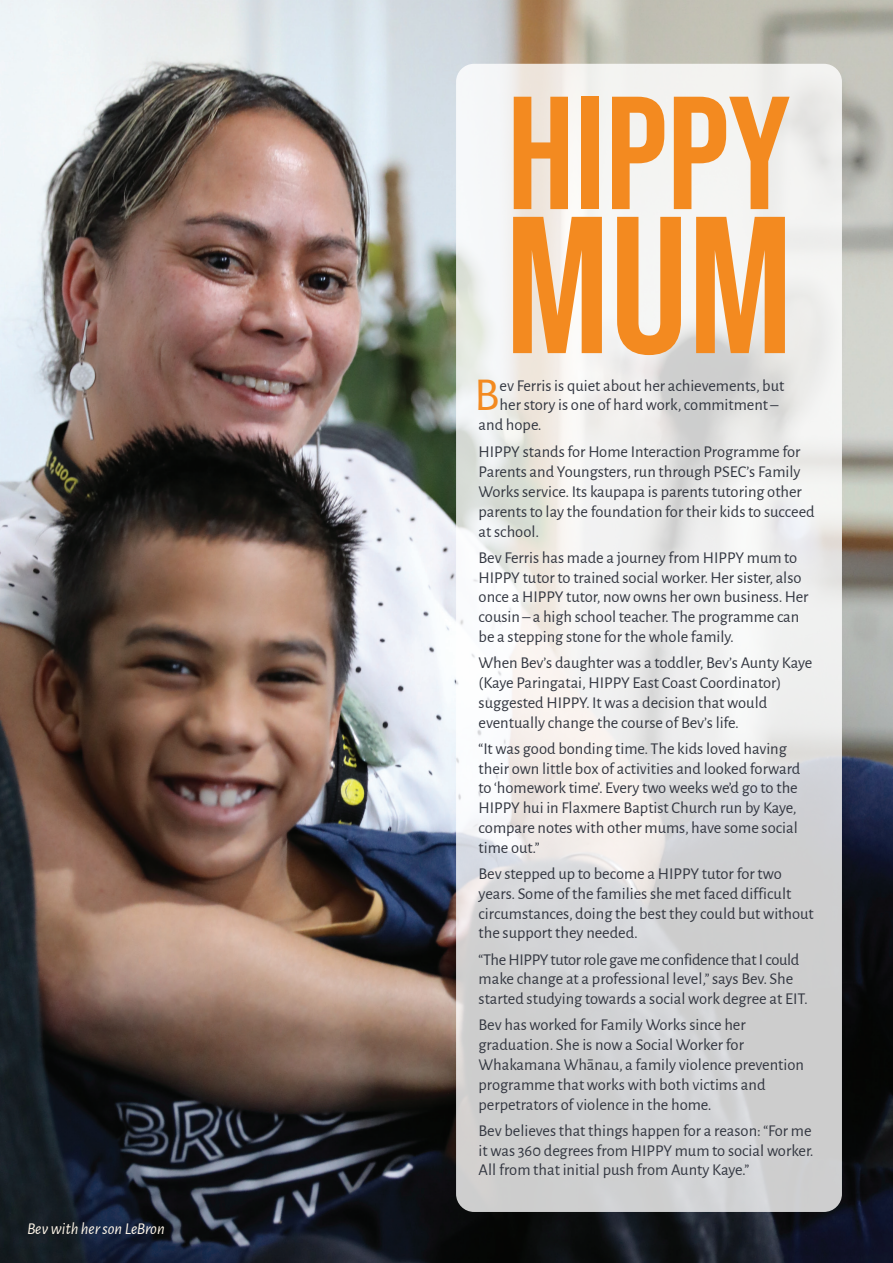
<style>
.page{position:relative;width:893px;height:1263px;background:#fff}
.page>*{position:absolute;margin:0;border:0;box-sizing:border-box;transform-origin:0 0}
.Special_Headline{font:700 194.7px "Bebas Neue Pro";color:#f38a20}
.Special_Headline-2{font:700 160.5px "Bebas Neue Pro";color:#f38a20}
.Body_Text_-_Drop_Cap{font:47.4px "Alegreya Sans";color:#f38a20}
.Body_Text{font:16.5px/19.8px "Alegreya Sans";color:#323640}
.Body_Text_-_Drop_Cap-2{font:16.5px "Alegreya Sans";color:#323640}
.t1{font:italic 16.5px "Alegreya Sans";color:#fef5e7}
</style>
<div class="page">
<img style="left:0;top:0;width:893px;height:1263px">
<svg style="left:456px;top:64px;width:386px;height:1148px"></svg>
<p class="t1" style="left:27px;top:1218px;width:139px">Bev with her son LeBron</p>
<p class="Special_Headline-2" style="left:507px;top:62px;width:285px">HIPPY</p>
<p class="Special_Headline" style="left:505px;top:174px;width:289px">MUM</p>
<p class="Body_Text_-_Drop_Cap" style="left:474px;top:363px;width:27px">B</p>
<p class="Body_Text_-_Drop_Cap-2" style="left:500px;top:374px;width:286px">ev Ferris is quiet about her achievements, but</p>
<p class="Body_Text_-_Drop_Cap-2" style="left:500px;top:394px;width:280px">her story is one of hard work, commitment –</p>
<p class="Body_Text_-_Drop_Cap-2" style="left:479px;top:414px;width:65px">and hope.</p>
<p class="Body_Text" style="left:479px;top:441px;width:338px">HIPPY stands for Home Interaction Programme for Parents and Youngsters, run through PSEC’s Family Works service. Its kaupapa is parents tutoring other parents to lay the foundation for their kids to succeed at school.</p>
<p class="Body_Text" style="left:479px;top:547px;width:331px">Bev Ferris has made a journey from HIPPY mum to HIPPY tutor to trained social worker. Her sister, also once a HIPPY tutor, now owns her own business. Her cousin – a high school teacher. The programme can be a stepping stone for the whole family.</p>
<p class="Body_Text" style="left:479px;top:652px;width:335px">When Bev’s daughter was a toddler, Bev’s Aunty Kaye (Kaye Paringatai, HIPPY East Coast Coordinator) suggested HIPPY. It was a decision that would eventually change the course of Bev’s life.</p>
<p class="Body_Text" style="left:479px;top:738px;width:323px">“It was good bonding time. The kids loved having their own little box of activities and looked forward to ‘homework time’. Every two weeks we’d go to the HIPPY hui in Flaxmere Baptist Church run by Kaye, compare notes with other mums, have some social time out.”</p>
<p class="Body_Text" style="left:479px;top:863px;width:337px">Bev stepped up to become a HIPPY tutor for two years. Some of the families she met faced difficult circumstances, doing the best they could but without the support they needed.</p>
<p class="Body_Text" style="left:479px;top:949px;width:331px">“The HIPPY tutor role gave me confidence that I could make change at a professional level,” says Bev. She started studying towards a social work degree at EIT.</p>
<p class="Body_Text" style="left:479px;top:1014px;width:327px">Bev has worked for Family Works since her graduation. She is now a Social Worker for Whakamana Whānau, a family violence prevention programme that works with both victims and perpetrators of violence in the home.</p>
<p class="Body_Text" style="left:479px;top:1120px;width:337px">Bev believes that things happen for a reason: “For me it was 360 degrees from HIPPY mum to social worker.<br>All from that initial push from Aunty Kaye.”</p>
</div>
